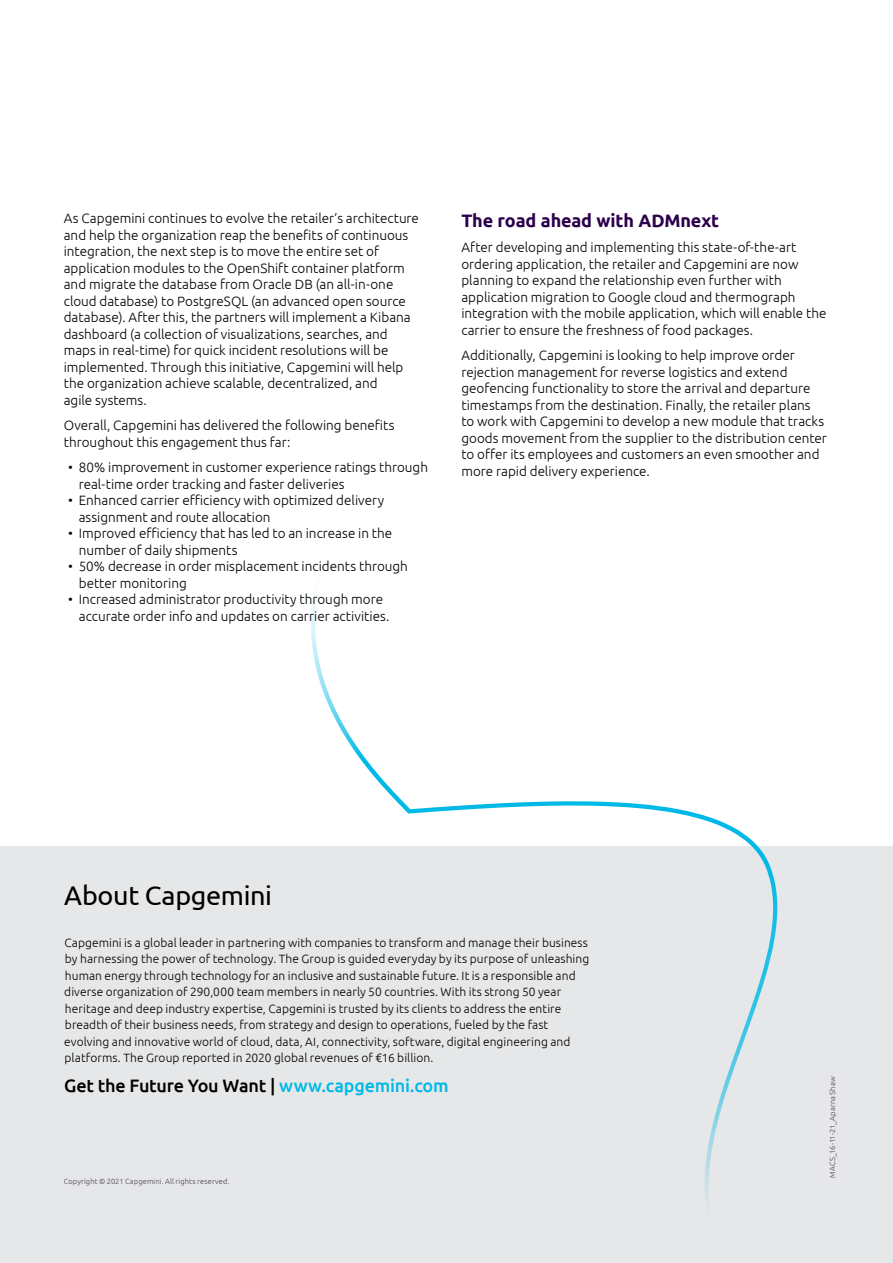
<style>
.page{position:relative;width:893px;height:1263px;background:#fff}
.page>*{position:absolute;margin:0;border:0;box-sizing:border-box;transform-origin:0 0}
.t1{font:27px "Ubuntu";letter-spacing:-.015em;color:#000}
.t2{font:500 18px "Ubuntu";letter-spacing:-.015em;color:#000}
.t3{font:700 18px "Ubuntu";letter-spacing:-.01em;color:#2c004b}
.t4{font:300 13.5px/16.5px "Ubuntu";color:#000}
.t5{font:300 12px/16.5px "Ubuntu";letter-spacing:.005em;color:#000}
.t6{font:300 7.5px "Ubuntu";letter-spacing:.015em;color:#484551}
.s1{color:#00b9e7}
</style>
<div class="page">
<div style="left:0;top:846px;width:893px;height:417px;background:#e6e7e8"></div>
<svg style="left:311px;top:593px;width:467px;height:612px"></svg>
<p class="t4" style="left:64px;top:210px;width:357px">As Capgemini continues to evolve the retailer’s architecture and help the organization reap the benefits of continuous integration, the next step is to move the entire set of application modules to the OpenShift container platform and migrate the database from Oracle DB (an all-in-one cloud database) to PostgreSQL (an advanced open source database). After this, the partners will implement a Kibana dashboard (a collection of visualizations, searches, and maps in real-time) for quick incident resolutions will be implemented. Through this initiative, Capgemini will help the organization achieve scalable, decentralized, and<br>agile systems.</p>
<p class="t4" style="left:64px;top:417px;width:332px">Overall, Capgemini has delivered the following benefits throughout this engagement thus far:</p>
<p class="t4" style="left:79px;top:459px;width:351px;text-indent:-11px">• 80% improvement in customer experience ratings through real-time order tracking and faster deliveries</p>
<p class="t4" style="left:79px;top:492px;width:307px;text-indent:-11px">• Enhanced carrier efficiency with optimized delivery assignment and route allocation</p>
<p class="t4" style="left:79px;top:525px;width:315px;text-indent:-11px">• Improved efficiency that has led to an increase in the number of daily shipments</p>
<p class="t4" style="left:79px;top:558px;width:331px;text-indent:-11px">• 50% decrease in order misplacement incidents through better monitoring</p>
<p class="t4" style="left:79px;top:591px;width:312px;text-indent:-11px">• Increased administrator productivity through more accurate order info and updates on carrier activities.</p>
<h2 class="t3" style="left:461px;top:209px;width:259px">The road ahead with ADMnext</h2>
<p class="t4" style="left:461px;top:239px;width:367px">After developing and implementing this state-of-the-art ordering application, the retailer and Capgemini are now planning to expand the relationship even further with application migration to Google cloud and thermograph integration with the mobile application, which will enable the carrier to ensure the freshness of food packages.</p>
<p class="t4" style="left:461px;top:347px;width:367px">Additionally, Capgemini is looking to help improve order rejection management for reverse logistics and extend geofencing functionality to store the arrival and departure timestamps from the destination. Finally, the retailer plans to work with Capgemini to develop a new module that tracks goods movement from the supplier to the distribution center to offer its employees and customers an even smoother and more rapid delivery experience.</p>
<h1 class="t1" style="left:64px;top:878px;width:209px">About Capgemini</h1>
<p class="t5" style="left:64px;top:934px;width:526px">Capgemini is a global leader in partnering with companies to transform and manage their business by harnessing the power of technology. The Group is guided everyday by its purpose of unleashing human energy through technology for an inclusive and sustainable future. It is a responsible and diverse organization of 290,000 team members in nearly 50 countries. With its strong 50 year heritage and deep industry expertise, Capgemini is trusted by its clients to address the entire breadth of their business needs, from strategy and design to operations, fueled by the fast evolving and innovative world of cloud, data, AI, connectivity, software, digital engineering and platforms. The Group reported in 2020 global revenues of €16 billion.</p>
<h2 class="t2" style="left:64px;top:1074px;width:386px">Get the Future You Want | <span class="s1">www.capgemini.com</span></h2>
<p class="t6" style="left:64px;top:1176px;width:167px">Copyright © 2021 Capgemini. All rights reserved.</p>
<p class="t6" style="left:828px;top:1178px;width:103px;rotate:-90deg">MACS_16-11-21_Aparna Shaw</p>
</div>
